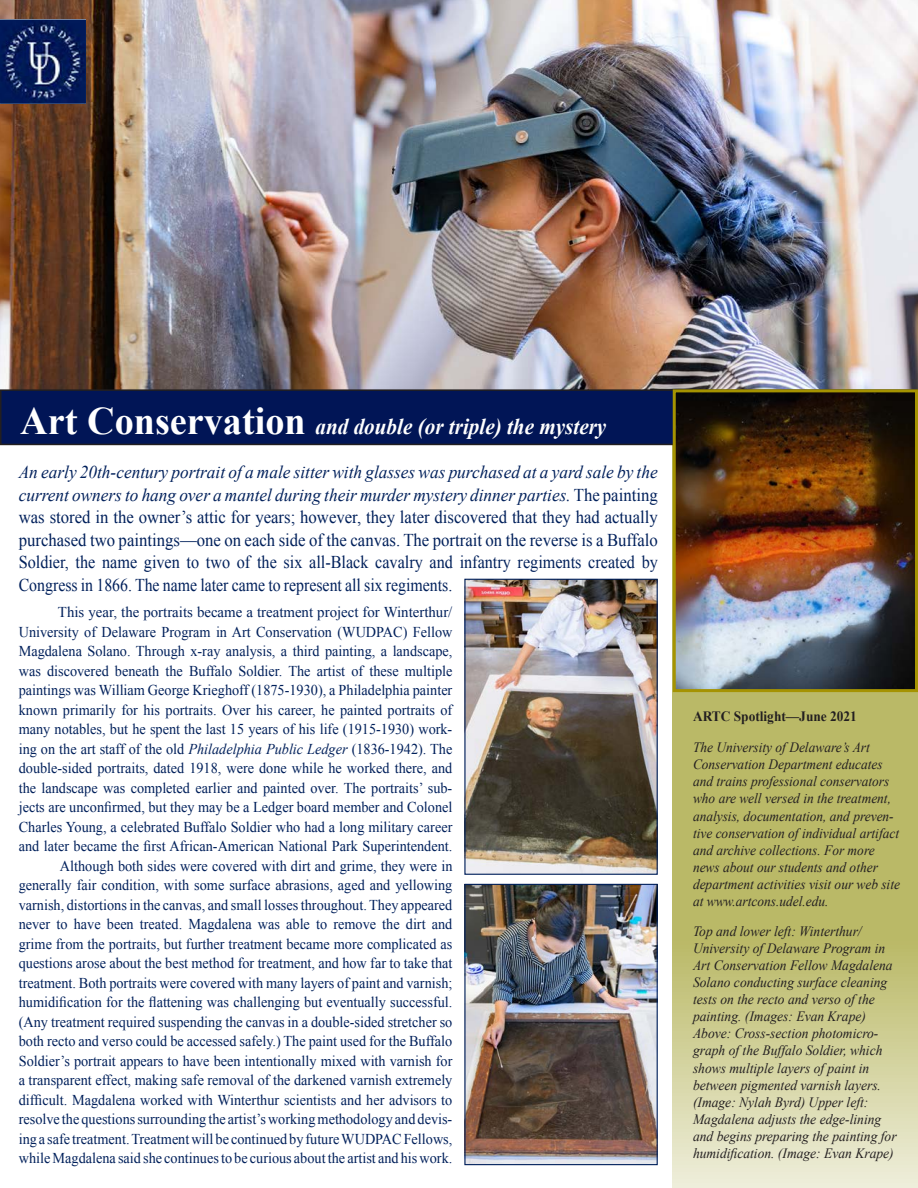
<style>
.page{position:relative;width:918px;height:1188px;background:#fff}
.page>*{position:absolute;margin:0;border:0;box-sizing:border-box;transform-origin:0 0}
.t1{font:italic 700 22.5px "Times New Roman";color:#fff;scale:.94 1}
.t2{font:18px "Times New Roman";color:#00205b;scale:.93 1}
.t3{font:italic 18px/22.5px "Times New Roman";color:#00205b;scale:.96 1}
.t4{font:18px "Times New Roman";color:#00205b;scale:.9 1}
.t5{font:18px "Times New Roman";color:#00205b;scale:.88 1}
.t6{font:16.5px/19.8px "Times New Roman";color:#00205b;text-align:center;scale:.9 1}
.t7{font:15px/19.5px "Times New Roman";color:#00205b;scale:.95 1}
.t8{font:15px "Times New Roman";color:#00205b}
.t9{font:italic 14.25px/17.1px "Times New Roman";color:#231f20;scale:.95 1}
.t10{font:italic 14.25px/17.1px "Times New Roman";color:#231f20;scale:.94 1}
.t11{font:700 14.25px "Times New Roman";color:#231f20;scale:.94 1}
.s1{font-style:normal;font-size:39px}
.s2{font-style:normal}
.s3{font-style:italic}
</style>
<div class="page">
<svg style="left:672px;top:445px;width:246px;height:743px;background:#c7c683"></svg>
<img style="left:0;top:0;width:918px;height:389px">
<svg style="left:0;top:20px;width:86px;height:84px;background:#1b2e66"></svg>
<svg style="left:0;top:389px;width:673px;height:56px;background:#031653"></svg>
<img style="left:677px;top:393px;width:237px;height:295px">
<div style="left:673px;top:389px;width:245px;height:303px;border:3px solid #a59301"></div>
<img style="left:466px;top:581px;width:190px;height:292px">
<div style="left:464px;top:579px;width:194px;height:296px;border:1px solid #00205b"></div>
<img style="left:466px;top:886px;width:190px;height:277px">
<div style="left:464px;top:884px;width:194px;height:281px;border:1px solid #00205b"></div>
<p class="t1" style="left:20px;top:411px;width:625px"><span class="s1">Art Conservation</span> and double (or triple) the mystery</p>
<p class="t3" style="left:19px;top:461px;width:667px">An early 20th-century portrait of a male sitter with glasses was purchased at a yard sale by the current owners to hang over a mantel during their murder mystery dinner parties. <span class="s2">The painting</span></p>
<p class="t2" style="left:19px;top:505px;width:689px">was stored in the owner’s attic for years; however, they later discovered that they had actually</p>
<p class="t2" style="left:19px;top:528px;width:689px">purchased two paintings—one on each side of the canvas. The portrait on the reverse is a Buffalo</p>
<p class="t4" style="left:19px;top:550px;width:712px">Soldier, the name given to two of the six all-Black cavalry and infantry regiments created by</p>
<p class="t5" style="left:19px;top:573px;width:494px">Congress in 1866. The name later came to represent all six regiments.</p>
<p class="t8" style="left:58px;top:602px;width:396px">This year, the portraits became a treatment project for Winterthur/</p>
<p class="t7" style="left:19px;top:622px;width:458px">University of Delaware Program in Art Conservation (WUDPAC) Fellow</p>
<p class="t7" style="left:19px;top:641px;width:458px">Magdalena Solano. Through x-ray analysis, a third painting, a landscape,</p>
<p class="t7" style="left:19px;top:661px;width:458px">was discovered beneath the Buffalo Soldier. The artist of these multiple</p>
<p class="t7" style="left:19px;top:680px;width:458px">paintings was William George Krieghoff (1875-1930), a Philadelphia painter known primarily for his portraits. Over his career, he painted portraits of</p>
<p class="t7" style="left:19px;top:719px;width:458px;text-align:justify">many notables, but he spent the last 15 years of his life (1915-1930) work&shy;ing on the art staff of the old <span class="s3">Philadelphia Public Ledger</span> (1836-1942). The double-sided portraits, dated 1918, were done while he worked there, and the landscape was completed earlier and painted over. The portraits’ sub&shy;jects are unconfirmed, but they may be a Ledger board member and Colonel Charles Young, a celebrated Buffalo Soldier who had a long military career and later became the first African-American National Park Superintendent.</p>
<p class="t7" style="left:60px;top:856px;width:415px">Although both sides were covered with dirt and grime, they were in</p>
<p class="t7" style="left:19px;top:875px;width:458px">generally fair condition, with some surface abrasions, aged and yellowing varnish, distortions in the canvas, and small losses throughout. They appeared</p>
<p class="t7" style="left:19px;top:914px;width:458px">never to have been treated. Magdalena was able to remove the dirt and grime from the portraits, but further treatment became more complicated as</p>
<p class="t7" style="left:19px;top:953px;width:458px;text-align:justify">questions arose about the best method for treatment, and how far to take that treatment. Both portraits were covered with many layers of paint and varnish; humidification for the flattening was challenging but eventually successful. (Any treatment required suspending the canvas in a double-sided stretcher so both recto and verso could be accessed safely.) The paint used for the Buffalo Soldier’s portrait appears to have been intentionally mixed with varnish for a transparent effect, making safe removal of the darkened varnish extremely difficult. Magdalena worked with Winterthur scientists and her advisors to</p>
<p class="t7" style="left:19px;top:1109px;width:458px;text-align:justify">resolve the questions surrounding the artist’s working methodology and devis&shy;ing a safe treatment. Treatment will be continued by future WUDPAC Fellows, while Magdalena said she continues to be curious about the artist and his work.</p>
<p class="t6" style="left:-2px;top:1064px;width:98px">overpaint near ation. Working other spot, she her treatment, at some point</p>
<p class="t11" style="left:693px;top:706px;width:176px">ARTC Spotlight—June 2021</p>
<p class="t10" style="left:693px;top:739px;width:190px">The University of Delaware’s Art</p>
<p class="t10" style="left:693px;top:756px;width:222px">Conservation Department educates and trains professional conservators who are well versed in the treatment, analysis, documentation, and preven&shy;tive conservation of individual artifact and archive collections. For more news about our students and other department activities visit our web site at www.artcons.udel.edu.</p>
<p class="t9" style="left:693px;top:922px;width:179px">Top and lower left: Winterthur/</p>
<p class="t9" style="left:693px;top:939px;width:216px">University of Delaware Program in Art Conservation Fellow Magdalena Solano conducting surface cleaning tests on the recto and verso of the painting. (Images: Evan Krape)<br>Above: Cross-section photomicro&shy;graph of the Buffalo Soldier, which shows multiple layers of paint in between pigmented varnish layers. (Image: Nylah Byrd) Upper left:<br>Magdalena adjusts the edge-lining and begins preparing the painting for humidification. (Image: Evan Krape)</p>
</div>
